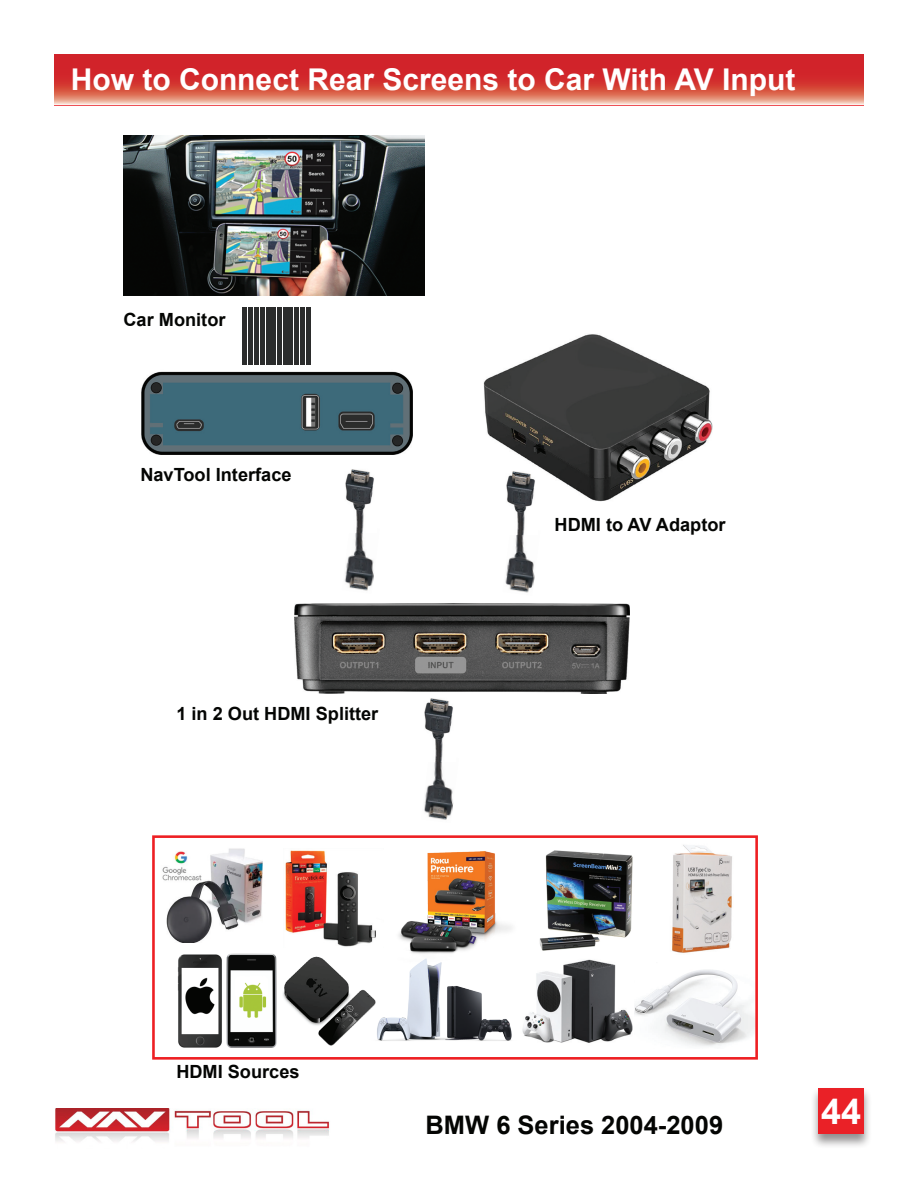
<style>
.page{position:relative;width:918px;height:1188px;background:#fff}
.page>*{position:absolute;margin:0;border:0;box-sizing:border-box;transform-origin:0 0}
.t1{font:700 36px "Arial";color:#fff}
.t2{font:700 30px "Arial";color:#fff}
.t3{font:700 25.5px "Arial";color:#040503}
.t4{font:700 18.15px "Arial";color:#040503}
</style>
<div class="page">
<img style="left:55px;top:1108px;width:275px;height:34px">
<div style="left:810px;top:1087px;width:62px;height:62px;background:#231f20;opacity:.5"></div>
<div style="left:818px;top:1088px;width:46px;height:46px;background:#ea2127"></div>
<img style="left:162px;top:848px;width:101px;height:95px">
<img style="left:285px;top:850px;width:91px;height:97px">
<img style="left:484px;top:334px;width:228px;height:167px">
<img style="left:141px;top:371px;width:271px;height:83px">
<img style="left:295px;top:603px;width:335px;height:91px">
<img style="left:424px;top:761px;width:30px;height:59px">
<img style="left:424px;top:698px;width:29px;height:63px">
<img style="left:344px;top:532px;width:30px;height:59px">
<img style="left:345px;top:469px;width:29px;height:63px">
<img style="left:505px;top:534px;width:30px;height:59px">
<img style="left:500px;top:469px;width:37px;height:65px">
<hr style="left:243px;top:307px;width:4px;height:58px;background:#2b2c2c">
<hr style="left:249px;top:307px;width:4px;height:58px;background:#2b2c2c">
<hr style="left:254px;top:307px;width:4px;height:58px;background:#2b2c2c">
<hr style="left:260px;top:307px;width:4px;height:58px;background:#2b2c2c">
<hr style="left:266px;top:307px;width:4px;height:58px;background:#2b2c2c">
<hr style="left:272px;top:307px;width:4px;height:58px;background:#2b2c2c">
<div style="left:277px;top:307px;width:5px;height:58px;background:#2b2c2c"></div>
<hr style="left:283px;top:307px;width:4px;height:58px;background:#2b2c2c">
<hr style="left:289px;top:307px;width:4px;height:58px;background:#2b2c2c">
<hr style="left:295px;top:307px;width:4px;height:58px;background:#2b2c2c">
<hr style="left:301px;top:307px;width:4px;height:58px;background:#2b2c2c">
<hr style="left:307px;top:307px;width:4px;height:58px;background:#2b2c2c">
<img style="left:634px;top:970px;width:120px;height:76px">
<img style="left:283px;top:956px;width:88px;height:90px">
<img style="left:539px;top:850px;width:94px;height:101px">
<img style="left:177px;top:954px;width:45px;height:94px">
<img style="left:226px;top:953px;width:51px;height:95px">
<img style="left:398px;top:851px;width:114px;height:108px">
<img style="left:672px;top:845px;width:60px;height:108px">
<img style="left:522px;top:959px;width:111px;height:84px">
<img style="left:371px;top:959px;width:141px;height:82px">
<img style="left:124px;top:136px;width:300px;height:159px">
<div style="left:152px;top:835px;width:606px;height:225px;border:3px solid #ee1f23"></div>
<hr style="left:54px;top:104px;width:810px;height:2px;background:#ea2127">
<svg style="left:54px;top:54px;width:810px;height:50px;background:#d74540"></svg>
<p class="t2" style="left:71px;top:60px;width:726px">How to Connect Rear Screens to Car With AV Input</p>
<p class="t4" style="left:124px;top:308px;width:104px">Car Monitor</p>
<p class="t4" style="left:140px;top:462px;width:153px">NavTool Interface</p>
<p class="t4" style="left:176px;top:702px;width:204px">1 in 2 Out HDMI Splitter</p>
<p class="t4" style="left:555px;top:513px;width:173px">HDMI to AV Adaptor</p>
<p class="t4" style="left:176px;top:1060px;width:125px">HDMI Sources</p>
<h3 class="t3" style="left:426px;top:1108px;width:299px">BMW 6 Series 2004-2009</h3>
<h1 class="t1" style="left:821px;top:1088px;width:42px">44</h1>
</div>
